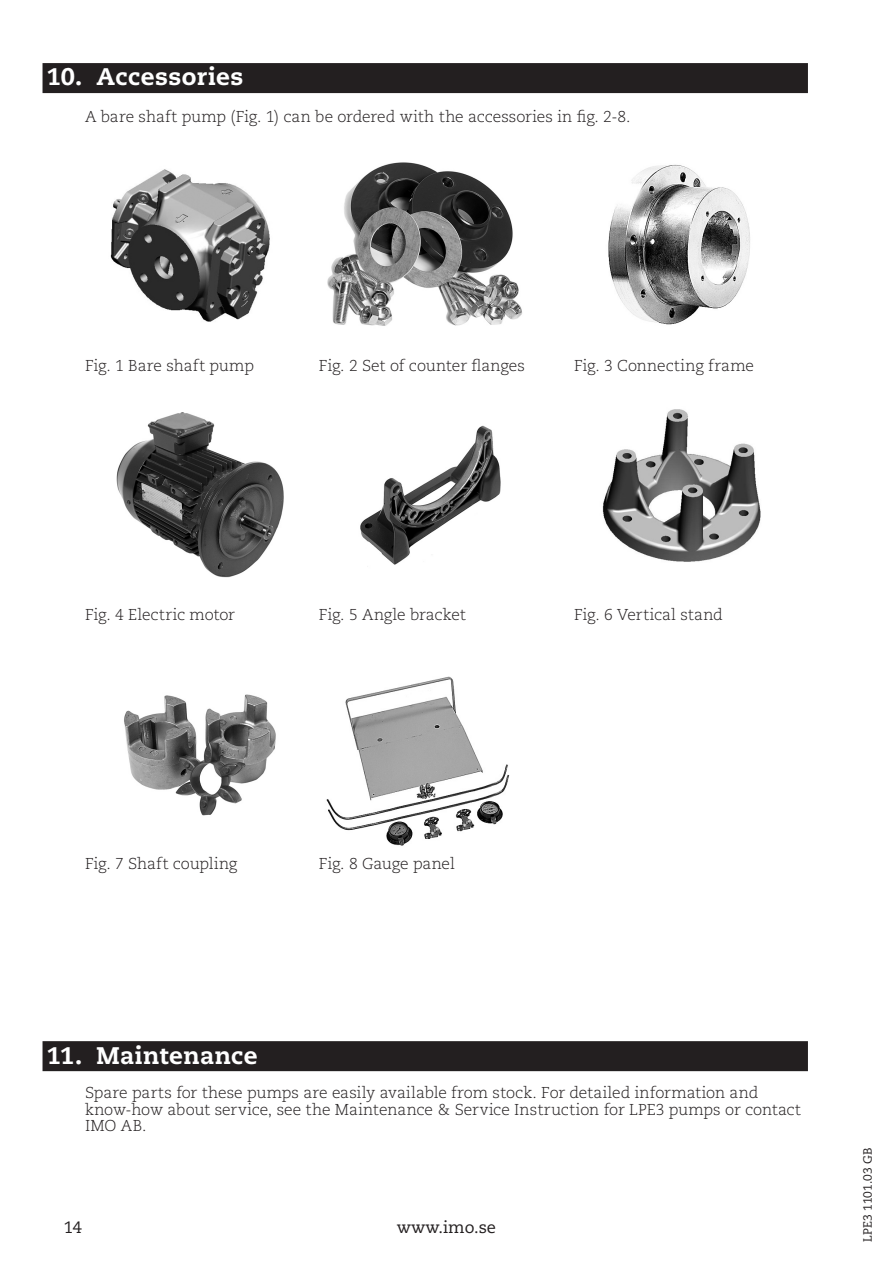
<style>
.page{position:relative;width:893px;height:1263px;background:#fff}
.page>*{position:absolute;margin:0;border:0;box-sizing:border-box;transform-origin:0 0}
.Heading_1{font:800 24px "Caecilia";letter-spacing:.02em;color:#fff}
.t1{font:16.5px "Caecilia";color:#231f20}
.Normal_-_Accessories{font:300 15.75px/16.5px "Caecilia";letter-spacing:-.005em;color:#231f20}
.t2{font:12px "Caecilia";letter-spacing:.01em;color:#231f20}
</style>
<div class="page">
<div style="left:43px;top:63px;width:765px;height:30px;background:#231f20"></div>
<div style="left:43px;top:1041px;width:765px;height:30px;background:#231f20"></div>
<img style="left:110px;top:169px;width:160px;height:153px">
<img style="left:327px;top:162px;width:195px;height:164px">
<img style="left:608px;top:164px;width:142px;height:161px">
<img style="left:116px;top:412px;width:168px;height:166px">
<img style="left:360px;top:425px;width:141px;height:140px">
<img style="left:602px;top:409px;width:159px;height:153px">
<img style="left:124px;top:694px;width:152px;height:122px">
<img style="left:326px;top:676px;width:184px;height:170px">
<p class="Heading_1" style="left:47px;top:62px;width:198px">10. Accessories</p>
<p class="Normal_-_Accessories" style="left:85px;top:109px;width:547px">A bare shaft pump (Fig. 1) can be ordered with the accessories in fig. 2-8.</p>
<p class="Normal_-_Accessories" style="left:85px;top:358px;width:170px">Fig. 1 Bare shaft pump</p>
<p class="Normal_-_Accessories" style="left:319px;top:358px;width:208px">Fig. 2 Set of counter flanges</p>
<p class="Normal_-_Accessories" style="left:574px;top:358px;width:181px">Fig. 3 Connecting frame</p>
<p class="Normal_-_Accessories" style="left:85px;top:607px;width:151px">Fig. 4 Electric motor</p>
<p class="Normal_-_Accessories" style="left:319px;top:607px;width:148px">Fig. 5 Angle bracket</p>
<p class="Normal_-_Accessories" style="left:574px;top:607px;width:150px">Fig. 6 Vertical stand</p>
<p class="Normal_-_Accessories" style="left:85px;top:856px;width:154px">Fig. 7 Shaft coupling</p>
<p class="Normal_-_Accessories" style="left:319px;top:856px;width:138px">Fig. 8 Gauge panel</p>
<p class="Heading_1" style="left:47px;top:1040px;width:212px">11. Maintenance</p>
<p class="Normal_-_Accessories" style="left:85px;top:1085px;width:717px">Spare parts for these pumps are easily available from stock. For detailed information and know-how about service, see the Maintenance &amp; Service Instruction for LPE3 pumps or contact<br>IMO AB.</p>
<p class="t1" style="left:64px;top:1217px;width:20px">14</p>
<p class="t1" style="left:397px;top:1217px;width:101px">www.imo.se</p>
<p class="t2" style="left:861px;top:1242px;width:95px;rotate:-90deg">LPE3 1101.03 GB</p>
</div>
